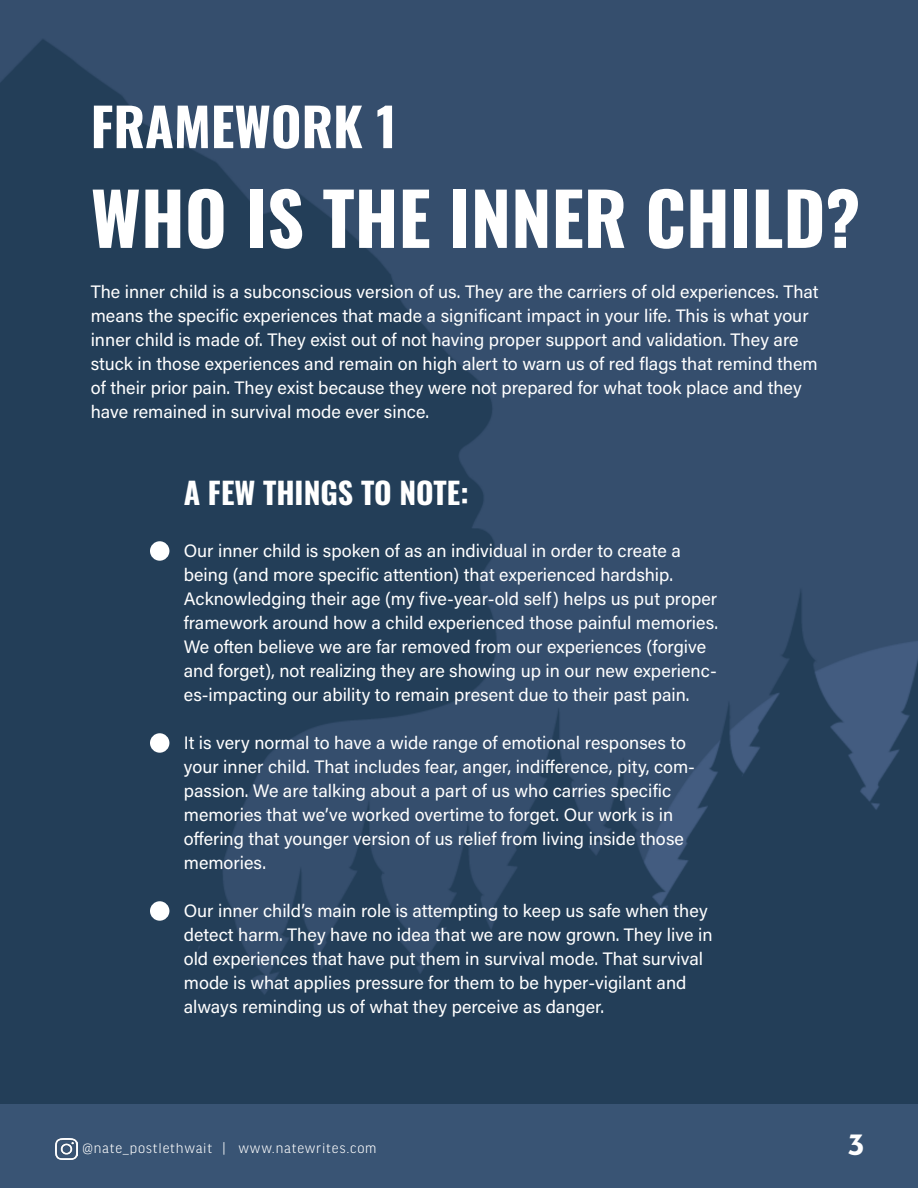
<style>
.page{position:relative;width:918px;height:1188px;background:#fff}
.page>*{position:absolute;margin:0;border:0;box-sizing:border-box;transform-origin:0 0}
.t1{font:700 72px "Oswald";color:#fff}
.t2{font:700 52.5px "Oswald";color:#fff}
.t3{font:700 33px "Serenity";color:#fff}
.t4{font:700 30px "Oswald";color:#fff}
.t5{font:18px/24px "Acumin Pro";color:#fff}
.t6{font:300 15px "Good Headline Pro";letter-spacing:.05em;color:#fff}
</style>
<div class="page">
<div style="left:0;top:1104px;width:918px;height:84px;background:#395474"></div>
<img style="left:56px;top:1138px;width:21px;height:21px">
<img style="left:0;top:0;width:918px;height:1104px">
<div style="left:150px;top:541px;width:19px;height:20px;background:#fff;border-radius:50%"></div>
<div style="left:150px;top:733px;width:19px;height:20px;background:#fff;border-radius:50%"></div>
<div style="left:150px;top:901px;width:19px;height:20px;background:#fff;border-radius:50%"></div>
<p class="t2" style="left:91px;top:99px;width:308px">FRAMEWORK 1</p>
<p class="t1" style="left:91px;top:181px;width:771px">WHO IS THE INNER CHILD?</p>
<p class="t5" style="left:91px;top:279px;width:729px">The inner child is a subconscious version of us. They are the carriers of old experiences. That means the specific experiences that made a significant impact in your life. This is what your inner child is made of. They exist out of not having proper support and validation. They are stuck in those experiences and remain on high alert to warn us of red flags that remind them of their prior pain. They exist because they were not prepared for what took place and they have remained in survival mode ever since.</p>
<p class="t4" style="left:184px;top:477px;width:286px">A FEW THINGS TO NOTE:</p>
<p class="t5" style="left:184px;top:538px;width:536px">Our inner child is spoken of as an individual in order to create a being (and more specific attention) that experienced hardship.<br>Acknowledging their age (my five-year-old self) helps us put proper framework around how a child experienced those painful memories.<br>We often believe we are far removed from our experiences (forgive and forget), not realizing they are showing up in our new experienc&shy;es-impacting our ability to remain present due to their past pain.</p>
<p class="t5" style="left:184px;top:730px;width:513px">It is very normal to have a wide range of emotional responses to your inner child. That includes fear, anger, indifference, pity, com&shy;passion. We are talking about a part of us who carries specific memories that we’ve worked overtime to forget. Our work is in offering that younger version of us relief from living inside those memories.</p>
<p class="t5" style="left:184px;top:898px;width:530px">Our inner child’s main role is attempting to keep us safe when they detect harm. They have no idea that we are now grown. They live in old experiences that have put them in survival mode. That survival mode is what applies pressure for them to be hyper-vigilant and always reminding us of what they perceive as danger.</p>
<p class="t6" style="left:82px;top:1141px;width:295px">@nate_postlethwait | www.natewrites.com</p>
<h3 class="t3" style="left:848px;top:1126px;width:17px">3</h3>
</div>
